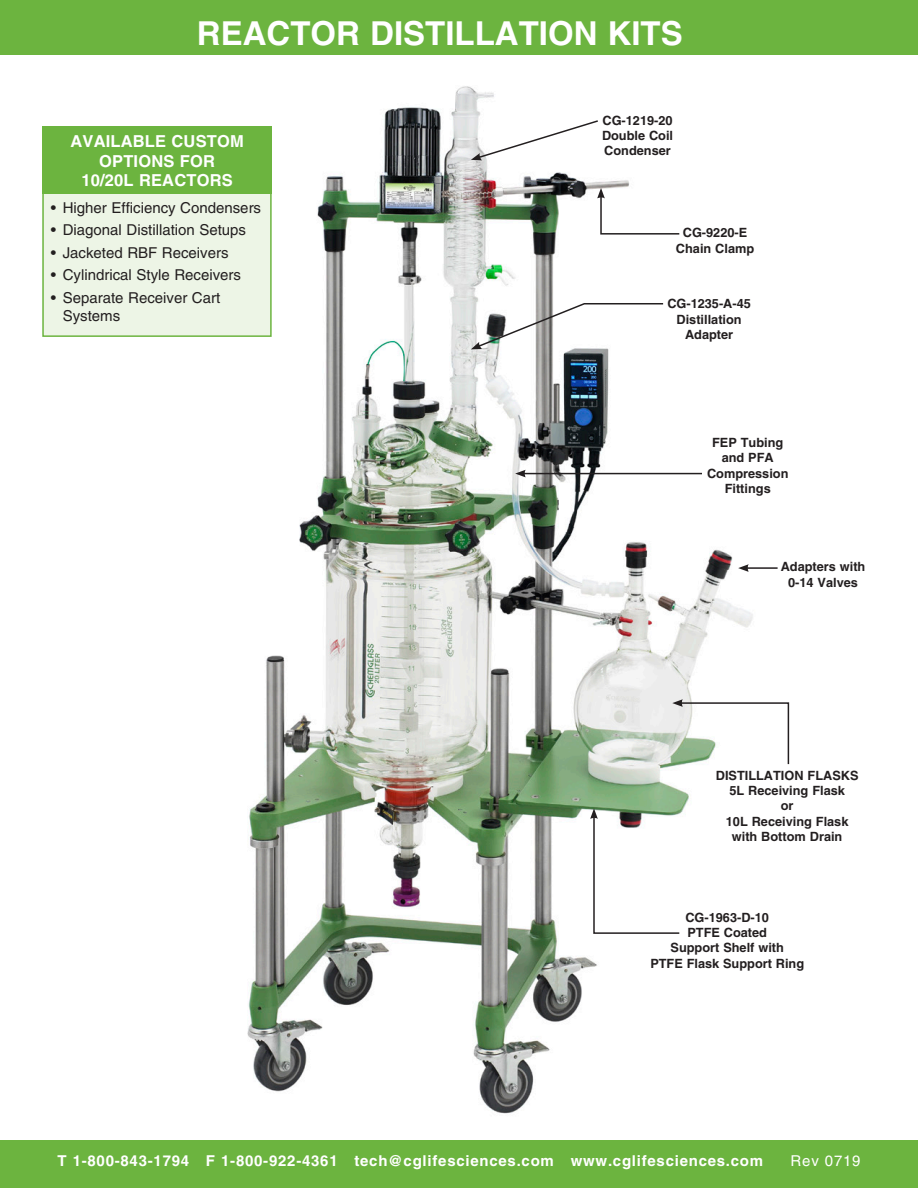
<style>
.page{position:relative;width:918px;height:1188px;background:#fff}
.page>*{position:absolute;margin:0;border:0;box-sizing:border-box;transform-origin:0 0}
.t1{font:700 33px "Helvetica LT Std";color:#fff}
.t2{font:700 16.5px/19.5px "Helvetica LT Std";letter-spacing:.01em;color:#fff;text-align:center}
.t3{font:15px "Helvetica LT Std";color:#231f20}
.t4{font:700 15px "Helvetica LT Std";letter-spacing:.05em;color:#fff}
.t5{font:15px "Helvetica LT Std";letter-spacing:.05em;color:#fff}
.t6{font:700 12.75px "Helvetica LT Std";color:#231f20}
</style>
<div class="page">
<div style="left:0;top:0;width:918px;height:55px;background:#6cb43f"></div>
<div style="left:0;top:1140px;width:918px;height:48px;background:#6cb43f"></div>
<img style="left:247px;top:86px;width:506px;height:1028px">
<svg style="left:471px;top:119px;width:129px;height:41px"></svg>
<svg style="left:597px;top:188px;width:84px;height:47px"></svg>
<hr style="left:523px;top:473px;width:179px;height:1px;background:#231f20">
<svg style="left:515px;top:470px;width:11px;height:7px"></svg>
<svg style="left:471px;top:302px;width:194px;height:47px"></svg>
<hr style="left:746px;top:567px;width:32px;height:2px;background:#231f20">
<svg style="left:738px;top:564px;width:11px;height:8px"></svg>
<svg style="left:672px;top:699px;width:118px;height:67px"></svg>
<svg style="left:590px;top:808px;width:91px;height:127px"></svg>
<div style="left:42px;top:167px;width:230px;height:170px;background:#edf5e6;border:2px solid #6cb43f"></div>
<div style="left:42px;top:126px;width:230px;height:68px;background:#6cb43f"></div>
<p class="t1" style="left:197px;top:14px;width:487px">REACTOR DISTILLATION KITS</p>
<p class="t2" style="left:70px;top:131px;width:175px">AVAILABLE CUSTOM<br>OPTIONS FOR</p>
<p class="t2" style="left:81px;top:170px;width:153px">10/20L REACTORS</p>
<p class="t3" style="left:51px;top:199px;width:212px">• Higher Efficiency Condensers</p>
<p class="t3" style="left:51px;top:221px;width:197px">• Diagonal Distillation Setups</p>
<p class="t3" style="left:51px;top:244px;width:179px">• Jacketed RBF Receivers</p>
<p class="t3" style="left:51px;top:266px;width:192px">• Cylindrical Style Receivers</p>
<p class="t3" style="left:51px;top:289px;width:171px">• Separate Receiver Cart</p>
<p class="t3" style="left:63px;top:307px;width:59px">Systems</p>
<p class="t6" style="left:603px;top:112px;width:72px">CG-1219-20</p>
<p class="t6" style="left:602px;top:128px;width:73px">Double Coil</p>
<p class="t6" style="left:604px;top:143px;width:68px">Condenser</p>
<p class="t6" style="left:683px;top:225px;width:66px">CG-9220-E</p>
<p class="t6" style="left:676px;top:240px;width:80px">Chain Clamp</p>
<p class="t6" style="left:667px;top:296px;width:85px">CG-1235-A-45</p>
<p class="t6" style="left:677px;top:311px;width:67px">Distillation</p>
<p class="t6" style="left:685px;top:327px;width:50px">Adapter</p>
<p class="t6" style="left:712px;top:435px;width:73px">FEP Tubing</p>
<p class="t6" style="left:722px;top:450px;width:54px">and PFA</p>
<p class="t6" style="left:707px;top:465px;width:83px">Compression</p>
<p class="t6" style="left:725px;top:481px;width:48px">Fittings</p>
<p class="t6" style="left:781px;top:559px;width:86px">Adapters with</p>
<p class="t6" style="left:788px;top:575px;width:71px">0-14 Valves</p>
<p class="t6" style="left:716px;top:767px;width:144px">DISTILLATION FLASKS</p>
<p class="t6" style="left:729px;top:783px;width:117px">5L Receiving Flask</p>
<p class="t6" style="left:781px;top:798px;width:14px">or</p>
<p class="t6" style="left:726px;top:813px;width:124px">10L Receiving Flask</p>
<p class="t6" style="left:732px;top:829px;width:112px">with Bottom Drain</p>
<p class="t6" style="left:685px;top:910px;width:85px">CG-1963-D-10</p>
<p class="t6" style="left:687px;top:925px;width:81px">PTFE Coated</p>
<p class="t6" style="left:671px;top:940px;width:115px">Support Shelf with</p>
<p class="t6" style="left:650px;top:955px;width:155px">PTFE Flask Support Ring</p>
<p class="t4" style="left:57px;top:1152px;width:707px">T 1-800-843-1794 F 1-800-922-4361 tech@cglifesciences.com www.cglifesciences.com</p>
<p class="t5" style="left:791px;top:1152px;width:71px">Rev 0719</p>
</div>
